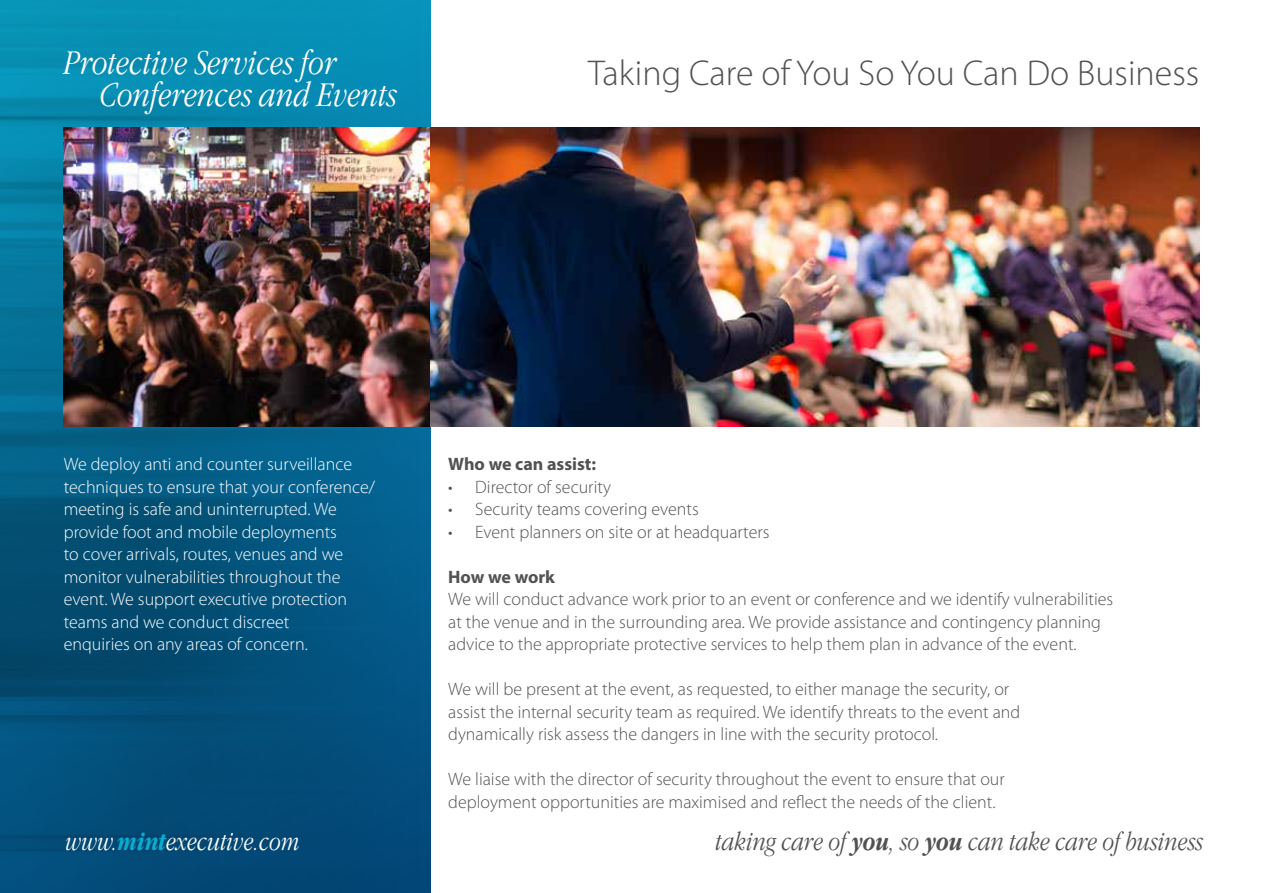
<style>
.page{position:relative;width:1263px;height:893px;background:#fff}
.page>*{position:absolute;margin:0;border:0;box-sizing:border-box;transform-origin:0 0}
.t1{font:italic 300 condensed 36px/31.5px "Garamond IT Cby BT";color:#fff}
.t2{font:300 36px "Myriad Pro";color:#525251}
.t3{font:italic 300 condensed 27px "Garamond IT Cby BT";color:#525251}
.t4{font:italic 300 condensed 27px "Garamond IT Cby BT";color:#fff}
.t5{font:300 18px/22.5px "Myriad Pro";color:#525251}
.t6{font:300 18px/22.5px "Myriad Pro";color:#fff}
.t7{font:700 18px "Myriad Pro";color:#525251}
.s1{font-weight:700;color:#09add0}
.s2{font-weight:700}
</style>
<div class="page">
<img style="left:0;top:0;width:430px;height:893px">
<img style="left:64px;top:128px;width:1135px;height:299px">
<h1 class="t1" style="left:100px;top:47px;width:299px;text-indent:-36px">Protective Services for<br>Conferences and Events</h1>
<h1 class="t2" style="left:588px;top:51px;width:613px">Taking Care of You So You Can Do Business</h1>
<p class="t6" style="left:64px;top:453px;width:313px">We deploy anti and counter surveillance techniques to ensure that your conference/ meeting is safe and uninterrupted. We provide foot and mobile deployments<br>to cover arrivals, routes, venues and we monitor vulnerabilities throughout the event. We support executive protection teams and we conduct discreet<br>enquiries on any areas of concern.</p>
<p class="t7" style="left:448px;top:453px;width:149px">Who we can assist:</p>
<p class="t5" style="left:448px;top:475px;width:164px">• Director of security</p>
<p class="t5" style="left:448px;top:498px;width:252px">• Security teams covering events</p>
<p class="t5" style="left:448px;top:520px;width:323px">• Event planners on site or at headquarters</p>
<p class="t7" style="left:448px;top:565px;width:108px">How we work</p>
<p class="t5" style="left:448px;top:588px;width:666px">We will conduct advance work prior to an event or conference and we identify vulnerabilities at the venue and in the surrounding area. We provide assistance and contingency planning advice to the appropriate protective services to help them plan in advance of the event.</p>
<p class="t5" style="left:448px;top:678px;width:573px">We will be present at the event, as requested, to either manage the security, or assist the internal security team as required. We identify threats to the event and dynamically risk assess the dangers in line with the security protocol.</p>
<p class="t5" style="left:448px;top:768px;width:558px">We liaise with the director of security throughout the event to ensure that our deployment opportunities are maximised and reflect the needs of the client.</p>
<h2 class="t4" style="left:66px;top:826px;width:235px">www.<span class="s1">mint</span>executive.com</h2>
<h2 class="t3" style="left:716px;top:826px;width:489px">taking care of <span class="s2">you</span>, so <span class="s2">you</span> can take care of business</h2>
</div>
